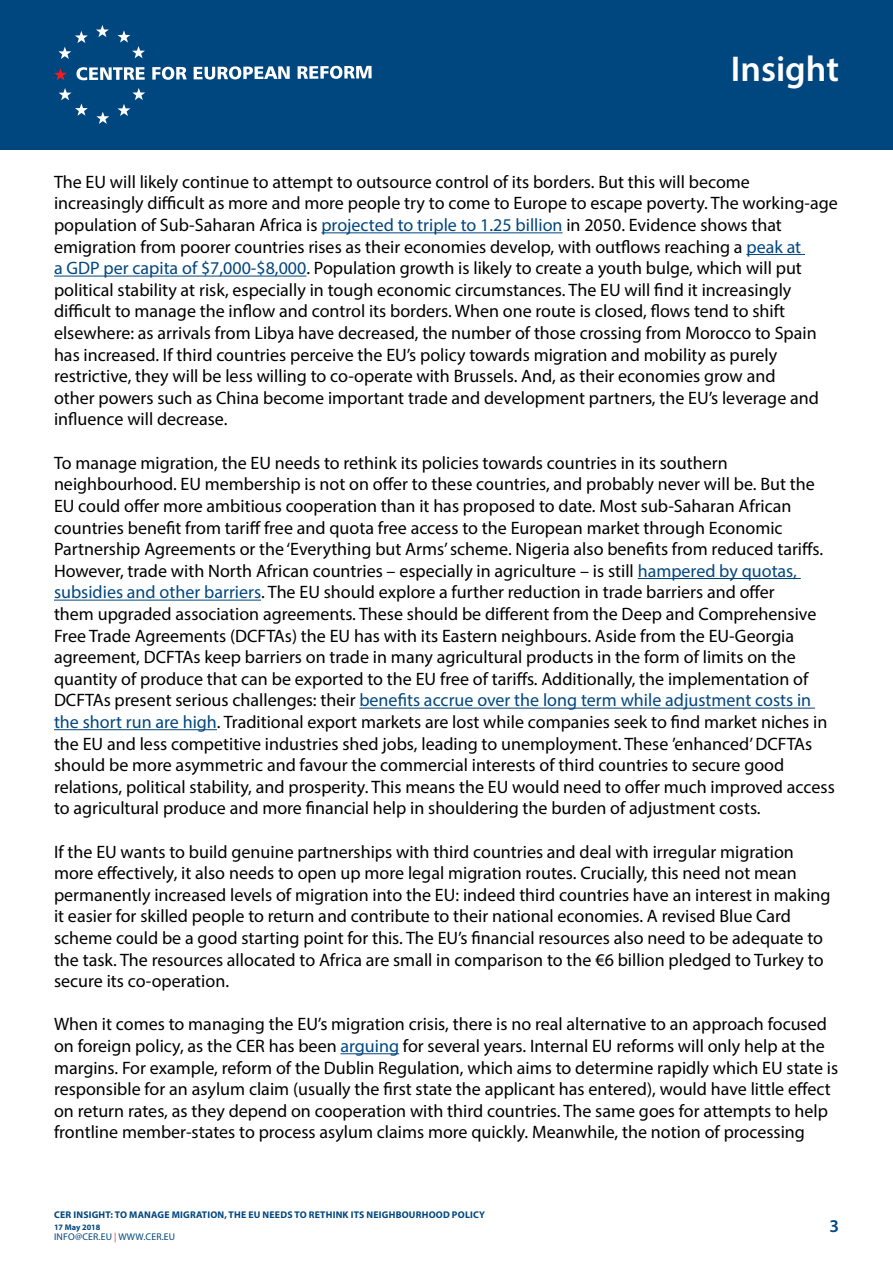
<style>
.page{position:relative;width:893px;height:1263px;background:#fff}
.page>*{position:absolute;margin:0;border:0;box-sizing:border-box;transform-origin:0 0}
.t1{font:600 36px "Myriad Pro";color:#fff}
.t2{font:18px/21.6px "Myriad Pro";color:#000}
.t3{font:600 18px "Myriad Pro";color:#00467f}
.t4{font:700 9.75px "Myriad Pro";letter-spacing:.02em;color:#00467f}
.t5{font:9.75px "Myriad Pro";letter-spacing:.02em;color:#00467f}
.t6{font:700 8.25px "Myriad Pro";color:#00467f}
.s1{color:#00467f}
.s2{color:#ee3124}
</style>
<div class="page">
<div style="left:0;top:0;width:893px;height:150px;background:#00467f"></div>
<hr style="left:321px;top:232px;width:242px;height:1px;background:#00467f">
<hr style="left:746px;top:254px;width:59px;height:1px;background:#00467f">
<hr style="left:54px;top:276px;width:252px;height:1px;background:#00467f">
<hr style="left:638px;top:578px;width:163px;height:1px;background:#00467f">
<hr style="left:54px;top:600px;width:207px;height:1px;background:#00467f">
<hr style="left:359px;top:708px;width:456px;height:1px;background:#00467f">
<hr style="left:54px;top:729px;width:163px;height:1px;background:#00467f">
<hr style="left:340px;top:1053px;width:59px;height:1px;background:#00467f">
<svg style="left:96px;top:25px;width:13px;height:12px"></svg>
<svg style="left:118px;top:30px;width:27px;height:28px"></svg>
<svg style="left:118px;top:88px;width:27px;height:28px"></svg>
<svg style="left:96px;top:112px;width:13px;height:12px"></svg>
<svg style="left:59px;top:88px;width:29px;height:28px"></svg>
<svg style="left:58px;top:31px;width:30px;height:28px"></svg>
<svg style="left:54px;top:68px;width:13px;height:12px"></svg>
<svg style="left:76px;top:67px;width:69px;height:13px"></svg>
<svg style="left:152px;top:67px;width:35px;height:13px"></svg>
<svg style="left:194px;top:66px;width:96px;height:14px"></svg>
<svg style="left:298px;top:66px;width:74px;height:13px"></svg>
<h1 class="t1" style="left:731px;top:46px;width:110px">Insight</h1>
<p class="t2" style="left:54px;top:171px;width:785px">The EU will likely continue to attempt to outsource control of its borders. But this will become increasingly difficult as more and more people try to come to Europe to escape poverty. The working-age population of Sub-Saharan Africa is <span class="s1">projected to triple to 1.25 billion</span> in 2050. Evidence shows that emigration from poorer countries rises as their economies develop, with outflows reaching a <span class="s1">peak at<br>a GDP per capita of $7,000-$8,000</span>. Population growth is likely to create a youth bulge, which will put political stability at risk, especially in tough economic circumstances. The EU will find it increasingly difficult to manage the inflow and control its borders. When one route is closed, flows tend to shift elsewhere: as arrivals from Libya have decreased, the number of those crossing from Morocco to Spain has increased. If third countries perceive the EU’s policy towards migration and mobility as purely restrictive, they will be less willing to co-operate with Brussels. And, as their economies grow and<br>other powers such as China become important trade and development partners, the EU’s leverage and influence will decrease.</p>
<p class="t2" style="left:54px;top:452px;width:782px">To manage migration, the EU needs to rethink its policies towards countries in its southern neighbourhood. EU membership is not on offer to these countries, and probably never will be. But the EU could offer more ambitious cooperation than it has proposed to date. Most sub-Saharan African countries benefit from tariff free and quota free access to the European market through Economic Partnership Agreements or the ‘Everything but Arms’ scheme. Nigeria also benefits from reduced tariffs.<br>However, trade with North African countries – especially in agriculture – is still <span class="s1">hampered by quotas, subsidies and other barriers</span>. The EU should explore a further reduction in trade barriers and offer<br>them upgraded association agreements. These should be different from the Deep and Comprehensive Free Trade Agreements (DCFTAs) the EU has with its Eastern neighbours. Aside from the EU-Georgia agreement, DCFTAs keep barriers on trade in many agricultural products in the form of limits on the quantity of produce that can be exported to the EU free of tariffs. Additionally, the implementation of DCFTAs present serious challenges: their <span class="s1">benefits accrue over the long term while adjustment costs in the short run are high</span>. Traditional export markets are lost while companies seek to find market niches in the EU and less competitive industries shed jobs, leading to unemployment. These ’enhanced’ DCFTAs should be more asymmetric and favour the commercial interests of third countries to secure good relations, political stability, and prosperity. This means the EU would need to offer much improved access to agricultural produce and more financial help in shouldering the burden of adjustment costs.</p>
<p class="t2" style="left:54px;top:840px;width:778px">If the EU wants to build genuine partnerships with third countries and deal with irregular migration more effectively, it also needs to open up more legal migration routes. Crucially, this need not mean permanently increased levels of migration into the EU: indeed third countries have an interest in making it easier for skilled people to return and contribute to their national economies. A revised Blue Card scheme could be a good starting point for this. The EU’s financial resources also need to be adequate to the task. The resources allocated to Africa are small in comparison to the €6 billion pledged to Turkey to secure its co-operation.</p>
<p class="t2" style="left:54px;top:1013px;width:786px">When it comes to managing the EU’s migration crisis, there is no real alternative to an approach focused on foreign policy, as the CER has been <span class="s1">arguing</span> for several years. Internal EU reforms will only help at the margins. For example, reform of the Dublin Regulation, which aims to determine rapidly which EU state is responsible for an asylum claim (usually the first state the applicant has entered), would have little effect on return rates, as they depend on cooperation with third countries. The same goes for attempts to help frontline member-states to process asylum claims more quickly. Meanwhile, the notion of processing</p>
<p class="t4" style="left:54px;top:1208px;width:182px">CER INSIGHT: TO MANAGE MIGRATION, THE</p>
<p class="t4" style="left:248px;top:1208px;width:21px">EU NEE</p>
<p class="t4" style="left:280px;top:1208px;width:32px">DS TO RETHIN</p>
<p class="t4" style="left:343px;top:1208px;width:12px">KITS</p>
<p class="t4" style="left:367px;top:1208px;width:7px">NEIGH</p>
<p class="t4" style="left:396px;top:1208px;width:21px">BOURH</p>
<p class="t4" style="left:429px;top:1208px;width:58px">OOD POLICY</p>
<p class="t6" style="left:54px;top:1222px;width:48px">17 MAY 2018</p>
<p class="t5" style="left:54px;top:1231px;width:6px">info</p>
<p class="t5" style="left:75px;top:1231px;width:102px">@cer.EU <span class="s2">|</span> WWW.CER.EU</p>
<p class="t3" style="left:829px;top:1215px;width:11px">3</p>
</div>
